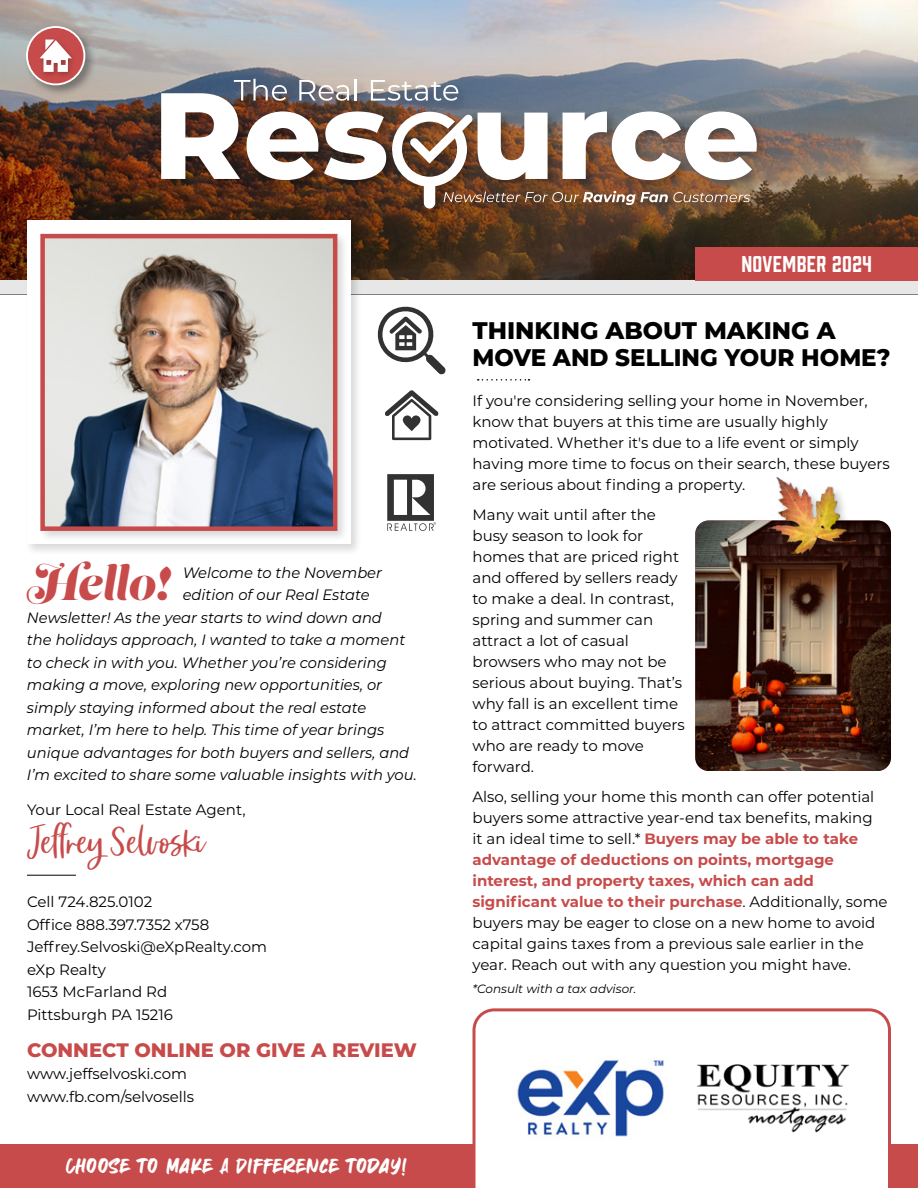
<style>
.page{position:relative;width:918px;height:1188px;background:#fff}
.page>*{position:absolute;margin:0;border:0;box-sizing:border-box;transform-origin:0 0}
.t1{font:45.75px "Lust Script";color:#c84b4b}
.t2{font:45px "Market Saturday";letter-spacing:-.01em;color:#c84b4b}
.t3{font:800 24px/27px "Montserrat";color:#000}
.t4{font:21px "Prohibition";letter-spacing:.02em;color:#fff}
.t5{font:19.5px "Sabarian";letter-spacing:.075em;color:#fff}
.t6{font:800 19.5px "Montserrat";color:#c84b4b}
.t7{font:15px/21px "Montserrat";color:#000}
.t8{font:italic 15px "Montserrat";color:#000}
.t9{font:italic 12px "Montserrat";color:#000}
.s1{font-weight:700;color:#c84b4b}
</style>
<div class="page">
<img style="left:0;top:0;width:918px;height:281px">
<div style="left:0;top:281px;width:918px;height:13px;background:#e8e7e7"></div>
<div style="left:159px;top:77px;width:609px;height:143px;background:#000;opacity:.25"></div>
<img style="left:161px;top:79px;width:596px;height:130px">
<div style="left:0;top:1145px;width:918px;height:43px;background:#c84b4b"></div>
<svg style="left:471px;top:1008px;width:421px;height:180px"></svg>
<div style="left:695px;top:247px;width:223px;height:34px;background:#c84b4b"></div>
<div style="left:25px;top:218px;width:338px;height:338px;background:#000;opacity:.15"></div>
<svg style="left:27px;top:220px;width:324px;height:324px"></svg>
<div style="left:38px;top:231px;width:311px;height:312px;background:#000;opacity:.15"></div>
<img style="left:38px;top:232px;width:302px;height:301px">
<img style="left:513px;top:1021px;width:155px;height:155px">
<img style="left:695px;top:1021px;width:155px;height:155px">
<svg style="left:387px;top:474px;width:49px;height:57px"></svg>
<svg style="left:385px;top:390px;width:54px;height:50px"></svg>
<svg style="left:377px;top:306px;width:69px;height:69px"></svg>
<hr style="left:27px;top:875px;width:49px;height:1px;background:#000">
<div style="left:24px;top:24px;width:73px;height:73px;background:#000;opacity:.35"></div>
<div style="left:27px;top:27px;width:57px;height:57px;background:#c84b4b;border-radius:50%"></div>
<div style="left:26px;top:26px;width:59px;height:59px;border:2px solid #fff;border-radius:50%"></div>
<div style="left:37px;top:36px;width:41px;height:43px;background:#000;opacity:.25"></div>
<svg style="left:40px;top:40px;width:32px;height:32px"></svg>
<svg style="left:478px;top:379px;width:52px;height:2px"></svg>
<img style="left:695px;top:520px;width:196px;height:251px">
<div style="left:766px;top:476px;width:101px;height:91px;background:#000;opacity:.25"></div>
<img style="left:768px;top:477px;width:87px;height:77px">
<h1 class="t1" style="left:28px;top:555px;width:144px">Hello!</h1>
<p class="t8" style="left:183px;top:562px;width:201px">Welcome to the November</p>
<p class="t8" style="left:183px;top:585px;width:189px">edition of our Real Estate</p>
<p class="t8" style="left:27px;top:607px;width:356px">Newsletter! As the year starts to wind down and</p>
<p class="t8" style="left:27px;top:630px;width:380px">the holidays approach, I wanted to take a moment</p>
<p class="t8" style="left:27px;top:652px;width:361px">to check in with you. Whether you’re considering</p>
<p class="t8" style="left:27px;top:675px;width:357px">making a move, exploring new opportunities, or</p>
<p class="t8" style="left:27px;top:697px;width:341px">simply staying informed about the real estate</p>
<p class="t8" style="left:27px;top:720px;width:359px">market, I’m here to help. This time of year brings</p>
<p class="t8" style="left:27px;top:742px;width:384px">unique advantages for both buyers and sellers, and</p>
<p class="t8" style="left:27px;top:765px;width:391px">I’m excited to share some valuable insights with you.</p>
<p class="t7" style="left:27px;top:798px;width:220px">Your Local Real Estate Agent,</p>
<h2 class="t2" style="left:27px;top:821px;width:179px">Jeffrey Selvoski</h2>
<p class="t7" style="left:27px;top:890px;width:242px;line-height:22.5px">Cell 724.825.0102<br>Office 888.397.7352 x758<br>Jeffrey.Selvoski@eXpRealty.com eXp Realty<br>1653 McFarland Rd<br>Pittsburgh PA 15216</p>
<h3 class="t6" style="left:27px;top:1035px;width:391px">CONNECT ONLINE OR GIVE A REVIEW</h3>
<p class="t7" style="left:27px;top:1062px;width:169px;line-height:22.5px">www.jeffselvoski.com www.fb.com/selvosells</p>
<h3 class="t5" style="left:66px;top:1155px;width:342px">CHOOSE TO MAKE A DIFFERENCE TODAY!</h3>
<h3 class="t4" style="left:741px;top:249px;width:132px">NOVEMBER 2024</h3>
<h3 class="t3" style="left:472px;top:316px;width:419px">THINKING ABOUT MAKING A<br>MOVE AND SELLING YOUR HOME?</h3>
<p class="t7" style="left:472px;top:389px;width:419px">If you're considering selling your home in November, know that buyers at this time are usually highly motivated. Whether it's due to a life event or simply having more time to focus on their search, these buyers are serious about finding a property.</p>
<p class="t7" style="left:472px;top:503px;width:214px">Many wait until after the busy season to look for homes that are priced right and offered by sellers ready to make a deal. In contrast, spring and summer can attract a lot of casual browsers who may not be serious about buying. That’s why fall is an excellent time to attract committed buyers who are ready to move forward.</p>
<p class="t7" style="left:472px;top:785px;width:417px">Also, selling your home this month can offer potential buyers some attractive year-end tax benefits, making<br>it an ideal time to sell.* <span class="s1">Buyers may be able to take advantage of deductions on points, mortgage interest, and property taxes, which can add significant value to their purchase</span>. Additionally, some buyers may be eager to close on a new home to avoid capital gains taxes from a previous sale earlier in the year. Reach out with any question you might have.</p>
<p class="t9" style="left:472px;top:981px;width:166px">*Consult with a tax advisor.</p>
</div>
